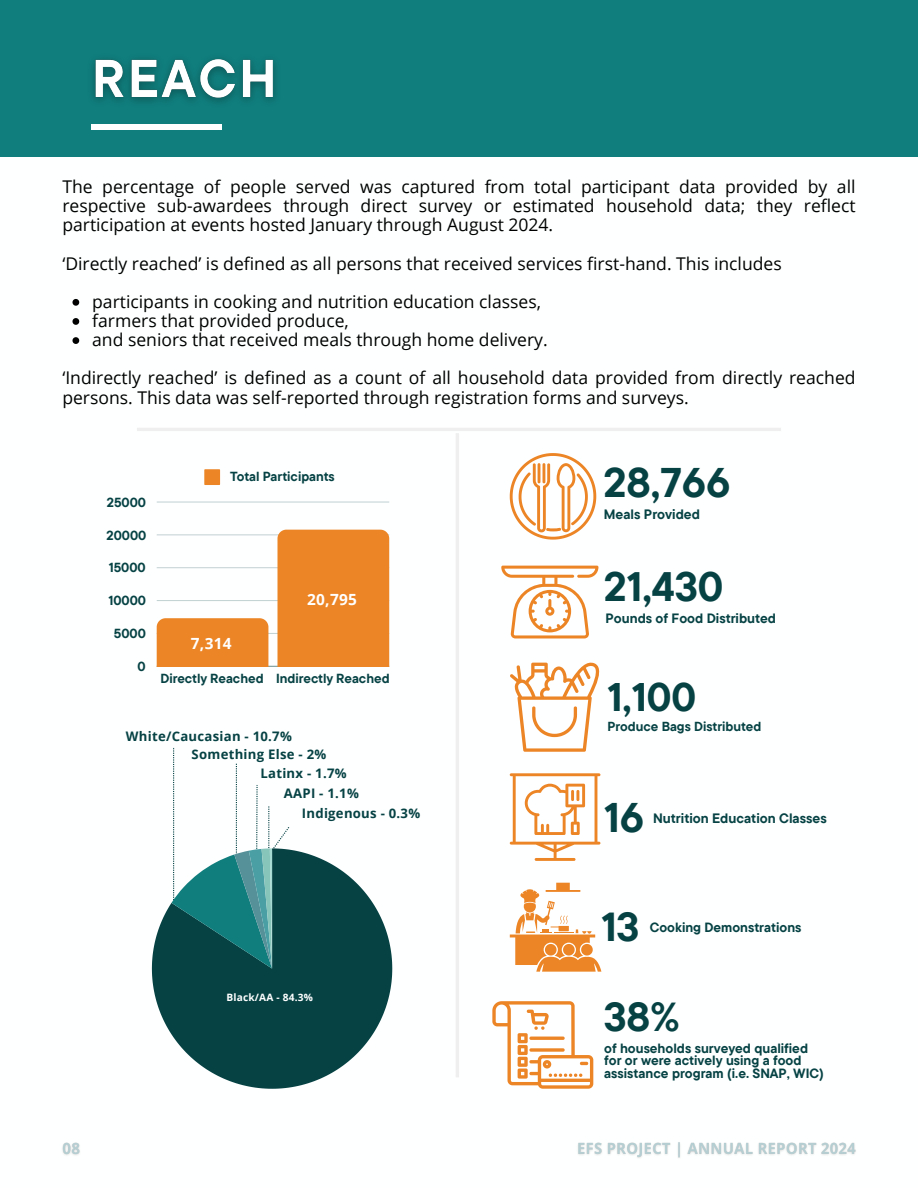
<style>
.page{position:relative;width:918px;height:1188px;background:#fff}
.page>*{position:absolute;margin:0;border:0;box-sizing:border-box;transform-origin:0 0}
.t1{font:700 41.4px "TT Commons Pro";color:#064244}
.t2{font:700 41.1px "TT Commons Pro";color:#064244}
.t3{font:700 40.35px "TT Commons Pro";color:#064244}
.t4{font:700 39.75px "TT Commons Pro";color:#064244}
.t5{font:17.55px/19.2px "Open Sans";color:#000;text-align:justify}
.t6{font:700 15.45px "Open Sans";letter-spacing:.02em;color:#fff}
.t7{font:700 13.65px "TT Commons Pro";color:#064244}
.t8{font:700 13.5px "TT Commons Pro";color:#064244}
.t9{font:700 13.35px/12.8px "TT Commons Pro";color:#064244}
.t10{font:700 13.2px "TT Commons Pro";color:#064244}
.t11{font:700 13.2px "Open Sans";letter-spacing:.02em;color:#064244}
.t12{font:700 13.05px "TT Commons Pro";color:#064244}
.t13{font:700 10.2px "Open Sans";letter-spacing:.02em;color:#fff}
</style>
<div class="page">
<hr style="left:137px;top:428px;width:644px;height:3px;background:#efefef">
<hr style="left:456px;top:433px;width:3px;height:644px;background:#efefef">
<svg style="left:510px;top:453px;width:86px;height:87px"></svg>
<svg style="left:510px;top:662px;width:90px;height:89px"></svg>
<svg style="left:501px;top:566px;width:97px;height:72px"></svg>
<svg style="left:510px;top:773px;width:90px;height:88px"></svg>
<svg style="left:510px;top:883px;width:91px;height:89px"></svg>
<svg style="left:492px;top:1001px;width:101px;height:88px"></svg>
<svg style="left:204px;top:469px;width:16px;height:16px"></svg>
<hr style="left:157px;top:666px;width:232px;height:1px;background:#ec8525">
<hr style="left:157px;top:633px;width:232px;height:1px;background:#064244;opacity:.25">
<hr style="left:157px;top:600px;width:232px;height:1px;background:#c4d3d3">
<hr style="left:157px;top:567px;width:232px;height:1px;background:#cedadb">
<hr style="left:157px;top:534px;width:232px;height:1px;background:#d7e1e1">
<hr style="left:157px;top:502px;width:232px;height:1px;background:#dde6e6">
<div style="left:157px;top:618px;width:111px;height:48px;background:#ec8525"></div>
<div style="left:277px;top:530px;width:112px;height:136px;background:#ec8525"></div>
<svg style="left:152px;top:849px;width:240px;height:240px;fill:#064244"></svg>
<svg style="left:172px;top:748px;width:117px;height:221px"></svg>
<div style="left:0;top:0;width:918px;height:157px;background:#107e7d"></div>
<div style="left:92px;top:124px;width:130px;height:6px;background:#fff"></div>
<img style="left:62px;top:1142px;width:18px;height:13px">
<img style="left:578px;top:1142px;width:278px;height:16px">
<svg style="left:72px;top:299px;width:7px;height:7px"></svg>
<svg style="left:72px;top:318px;width:7px;height:7px"></svg>
<svg style="left:72px;top:337px;width:7px;height:7px"></svg>
<img style="left:93px;top:59px;width:183px;height:43px">
<p class="t5" style="left:62px;top:177px;width:795px">The percentage of people served was captured from total participant data provided by all respective sub-awardees through direct survey or estimated household data; they reflect participation at events hosted January through August 2024.</p>
<p class="t5" style="left:62px;top:253px;width:721px">‘Directly reached’ is defined as all persons that received services first-hand. This includes</p>
<p class="t5" style="left:92px;top:292px;width:450px">participants in cooking and nutrition education classes,</p>
<h2 class="t5" style="left:92px;top:311px;width:258px">farmers that provided produce,</h2>
<p class="t5" style="left:92px;top:330px;width:457px">and seniors that received meals through home delivery.</p>
<p class="t5" style="left:62px;top:368px;width:795px">‘Indirectly reached’ is defined as a count of all household data provided from directly reached persons. This data was self-reported through registration forms and surveys.</p>
<p class="t10" style="left:107px;top:493px;width:41px">25000</p>
<p class="t10" style="left:107px;top:526px;width:41px">20000</p>
<p class="t10" style="left:109px;top:559px;width:38px">15000</p>
<p class="t10" style="left:108px;top:592px;width:39px">10000</p>
<p class="t10" style="left:114px;top:625px;width:33px">5000</p>
<p class="t10" style="left:138px;top:658px;width:10px">0</p>
<p class="t10" style="left:230px;top:467px;width:106px">Total Participants</p>
<p class="t6" style="left:191px;top:632px;width:42px">7,314</p>
<p class="t6" style="left:307px;top:588px;width:51px">20,795</p>
<p class="t10" style="left:161px;top:670px;width:231px">Directly Reached Indirectly Reached</p>
<h2 class="t11" style="left:126px;top:726px;width:167px">White/Caucasian - 10.7%</h2>
<p class="t11" style="left:192px;top:745px;width:136px">Something Else - 2%</p>
<p class="t11" style="left:261px;top:764px;width:88px">Latinx - 1.7%</p>
<h2 class="t11" style="left:302px;top:804px;width:120px">Indigenous - 0.3%</h2>
<p class="t11" style="left:284px;top:784px;width:77px">AAPI - 1.1%</p>
<p class="t13" style="left:226px;top:991px;width:88px">Black/AA - 84.3%</p>
<h3 class="t1" style="left:604px;top:456px;width:128px">28,766</h3>
<h3 class="t7" style="left:604px;top:505px;width:98px">Meals Provided</h3>
<h3 class="t2" style="left:604px;top:560px;width:121px">21,430</h3>
<p class="t8" style="left:606px;top:610px;width:172px">Pounds of Food Distributed</p>
<p class="t4" style="left:607px;top:671px;width:90px">1,100</p>
<p class="t12" style="left:607px;top:718px;width:155px">Produce Bags Distributed</p>
<h5 class="t1" style="left:604px;top:791px;width:41px">16</h5>
<h5 class="t7" style="left:653px;top:809px;width:175px">Nutrition Education Classes</h5>
<p class="t3" style="left:601px;top:901px;width:39px">13</p>
<p class="t9" style="left:650px;top:921px;width:153px">Cooking Demonstrations</p>
<h6 class="t3" style="left:604px;top:991px;width:77px">38%</h6>
<p class="t9" style="left:604px;top:1041px;width:221px">of households surveyed qualified for or were actively using a food assistance program (i.e. SNAP, WIC)</p>
</div>
